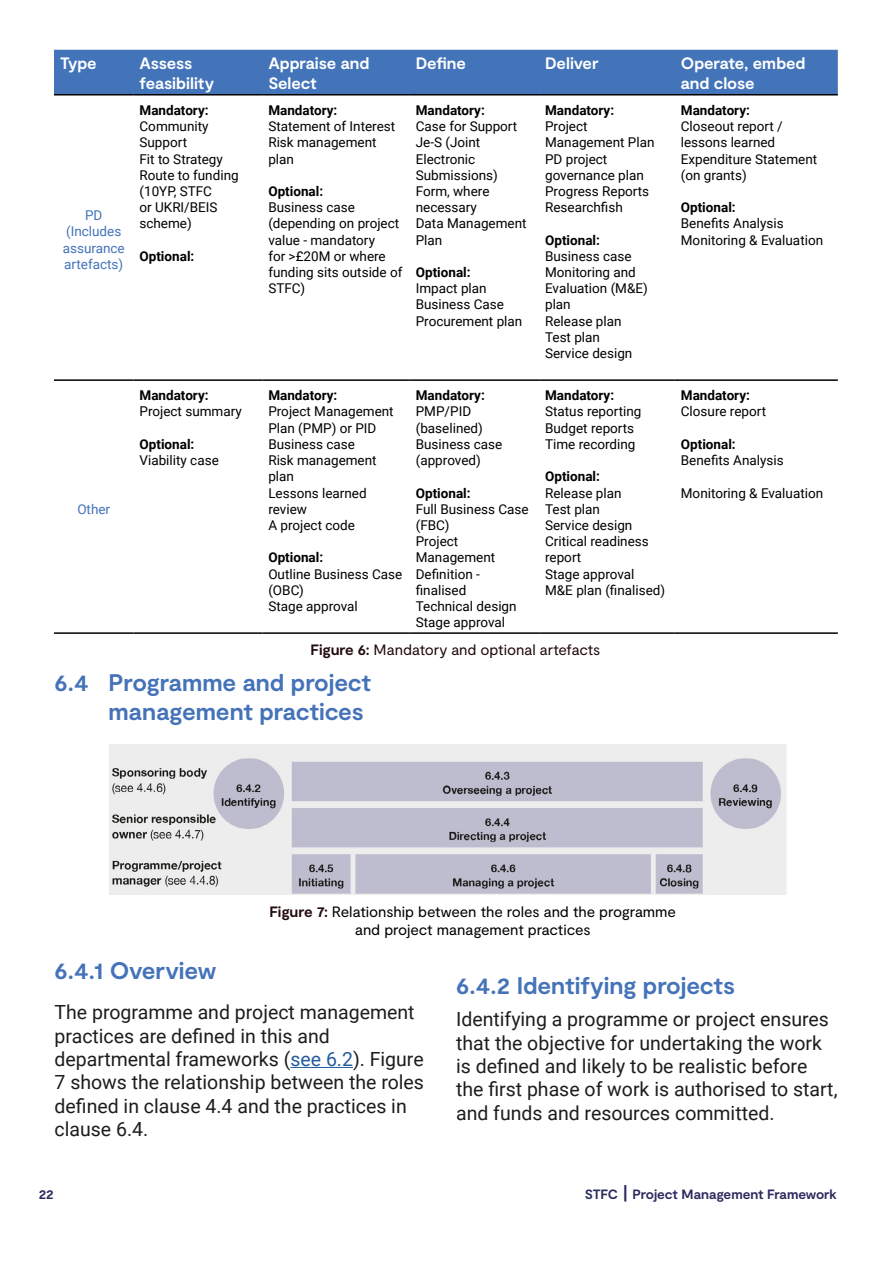
<style>
.page{position:relative;width:893px;height:1263px;background:#fff}
.page>*{position:absolute;margin:0;border:0;box-sizing:border-box;transform-origin:0 0}
.t1{font:700 24px/28.8px "Moderat";letter-spacing:-.005em;color:#4573b9}
.t2{font:19.5px/23.4px "Roboto";color:#1d1d1c}
.t3{font:700 16.5px/19.8px "Moderat";letter-spacing:-.005em;color:#fff}
.t4{font:15px/18px "Moderat";letter-spacing:-.005em;color:#000;text-align:center}
.t5{font:15px "Moderat";letter-spacing:-.005em;color:#220b0c}
.t6{font:13.5px/16.2px "Roboto";color:#000}
.t7{font:700 13.5px "Roboto";color:#000}
.t8{font:13.5px/16.2px "Roboto";color:#4373b9;text-align:center}
.t9{font:700 13.5px "Moderat";letter-spacing:-.01em;color:#2b2b5e}
.s1{font-weight:700}
.s2{font-weight:700;color:#220b0c}
.s3{color:#245b9c}
.s4{font-size:18px}
</style>
<div class="page">
<hr style="left:290px;top:1067px;width:63px;height:1px;background:#245b9c">
<img style="left:109px;top:744px;width:677px;height:150px">
<div style="left:54px;top:50px;width:784px;height:44px;background:#4374b9"></div>
<hr style="left:54px;top:94px;width:80px;height:1px;background:#000">
<hr style="left:134px;top:94px;width:128px;height:1px;background:#000">
<hr style="left:262px;top:94px;width:148px;height:1px;background:#000">
<hr style="left:410px;top:94px;width:129px;height:1px;background:#000">
<hr style="left:539px;top:94px;width:136px;height:1px;background:#000">
<hr style="left:675px;top:94px;width:163px;height:1px;background:#000">
<hr style="left:54px;top:379px;width:80px;height:2px;background:#000">
<hr style="left:134px;top:379px;width:128px;height:2px;background:#000">
<hr style="left:262px;top:379px;width:148px;height:2px;background:#000">
<hr style="left:410px;top:379px;width:129px;height:2px;background:#000">
<hr style="left:539px;top:379px;width:136px;height:2px;background:#000">
<hr style="left:675px;top:379px;width:163px;height:2px;background:#000">
<hr style="left:54px;top:632px;width:80px;height:2px;background:#000">
<hr style="left:134px;top:632px;width:128px;height:2px;background:#000">
<hr style="left:262px;top:632px;width:148px;height:2px;background:#000">
<hr style="left:410px;top:632px;width:129px;height:2px;background:#000">
<hr style="left:539px;top:632px;width:136px;height:2px;background:#000">
<hr style="left:675px;top:632px;width:163px;height:2px;background:#000">
<p class="t3" style="left:60px;top:54px;width:38px">Type</p>
<p class="t3" style="left:140px;top:54px;width:76px">Assess feasibility</p>
<p class="t3" style="left:268px;top:54px;width:102px">Appraise and<br>Select</p>
<p class="t3" style="left:416px;top:54px;width:52px">Define</p>
<p class="t3" style="left:545px;top:54px;width:55px">Deliver</p>
<p class="t3" style="left:681px;top:54px;width:126px">Operate, embed and close</p>
<p class="t8" style="left:63px;top:207px;width:64px">PD (Includes assurance artefacts)</p>
<p class="t7" style="left:140px;top:101px;width:71px">Mandatory:</p>
<p class="t6" style="left:140px;top:118px;width:101px">Community<br>Support<br>Fit to Strategy<br>Route to funding (10YP, STFC<br>or UKRI/BEIS scheme)</p>
<p class="t7" style="left:140px;top:246px;width:56px">Optional:</p>
<p class="t8" style="left:77px;top:500px;width:34px">Other</p>
<p class="t7" style="left:140px;top:386px;width:71px">Mandatory:</p>
<p class="t6" style="left:140px;top:403px;width:104px">Project summary</p>
<p class="t7" style="left:140px;top:435px;width:56px">Optional:</p>
<p class="t6" style="left:140px;top:452px;width:81px">Viability case</p>
<p class="t7" style="left:268px;top:101px;width:71px">Mandatory:</p>
<p class="t6" style="left:268px;top:118px;width:128px">Statement of Interest<br>Risk management plan</p>
<p class="t7" style="left:268px;top:182px;width:56px">Optional:</p>
<p class="t6" style="left:268px;top:199px;width:136px">Business case (depending on project value - mandatory<br>for &gt;£20M or where funding sits outside of<br>STFC)</p>
<p class="t7" style="left:416px;top:101px;width:71px">Mandatory:</p>
<p class="t6" style="left:416px;top:118px;width:112px">Case for Support<br>Je-S (Joint<br>Electronic<br>Submissions)<br>Form, where necessary<br>Data Management<br>Plan</p>
<p class="t7" style="left:416px;top:263px;width:56px">Optional:</p>
<p class="t6" style="left:416px;top:280px;width:108px">Impact plan<br>Business Case<br>Procurement plan</p>
<p class="t7" style="left:268px;top:386px;width:71px">Mandatory:</p>
<p class="t6" style="left:268px;top:403px;width:127px">Project Management<br>Plan (PMP) or PID<br>Business case<br>Risk management plan<br>Lessons learned review<br>A project code</p>
<p class="t7" style="left:268px;top:548px;width:56px">Optional:</p>
<p class="t6" style="left:268px;top:565px;width:135px">Outline Business Case (OBC)<br>Stage approval</p>
<p class="t7" style="left:416px;top:386px;width:71px">Mandatory:</p>
<p class="t6" style="left:416px;top:403px;width:88px">PMP/PID (baselined)<br>Business case (approved)</p>
<p class="t7" style="left:416px;top:483px;width:56px">Optional:</p>
<p class="t6" style="left:416px;top:500px;width:114px">Full Business Case (FBC)<br>Project<br>Management<br>Definition - finalised<br>Technical design<br>Stage approval</p>
<p class="t7" style="left:545px;top:101px;width:71px">Mandatory:</p>
<p class="t6" style="left:545px;top:118px;width:111px">Project<br>Management Plan<br>PD project governance plan<br>Progress Reports<br>Researchfish</p>
<p class="t7" style="left:545px;top:230px;width:56px">Optional:</p>
<p class="t6" style="left:545px;top:247px;width:104px">Business case<br>Monitoring and<br>Evaluation (M&amp;E) plan<br>Release plan<br>Test plan<br>Service design</p>
<p class="t7" style="left:545px;top:386px;width:71px">Mandatory:</p>
<p class="t6" style="left:545px;top:403px;width:98px">Status reporting<br>Budget reports<br>Time recording</p>
<p class="t7" style="left:545px;top:467px;width:56px">Optional:</p>
<p class="t6" style="left:545px;top:484px;width:122px">Release plan<br>Test plan<br>Service design<br>Critical readiness report<br>Stage approval<br>M&amp;E plan (finalised)</p>
<p class="t5" style="left:311px;top:641px;width:291px"><span class="s1">Figure 6:</span> Mandatory and optional artefacts</p>
<h1 class="t1" style="left:109px;top:669px;width:264px;text-indent:-54px">6.4 Programme and project management practices</h1>
<p class="t7" style="left:681px;top:101px;width:71px">Mandatory:</p>
<p class="t6" style="left:681px;top:118px;width:138px">Closeout report / lessons learned<br>Expenditure Statement (on grants)</p>
<p class="t7" style="left:681px;top:198px;width:56px">Optional:</p>
<p class="t6" style="left:681px;top:215px;width:144px">Benefits Analysis<br>Monitoring &amp; Evaluation</p>
<p class="t7" style="left:681px;top:386px;width:71px">Mandatory:</p>
<p class="t6" style="left:681px;top:403px;width:87px">Closure report</p>
<p class="t7" style="left:681px;top:435px;width:56px">Optional:</p>
<p class="t6" style="left:681px;top:452px;width:104px">Benefits Analysis</p>
<p class="t6" style="left:681px;top:484px;width:144px">Monitoring &amp; Evaluation</p>
<p class="t4" style="left:270px;top:903px;width:408px"><span class="s2">Figure 7:</span> Relationship between the roles and the programme and project management practices</p>
<h1 class="t1" style="left:55px;top:957px;width:163px">6.4.1 Overview</h1>
<h2 class="t2" style="left:55px;top:1000px;width:371px">The programme and project management practices are defined in this and departmental frameworks (<span class="s3">see 6.2</span>). Figure 7 shows the relationship between the roles defined in clause 4.4 and the practices in clause 6.4.</h2>
<h1 class="t1" style="left:456px;top:973px;width:280px">6.4.2 Identifying projects</h1>
<h2 class="t2" style="left:456px;top:1007px;width:383px">Identifying a programme or project ensures that the objective for undertaking the work is defined and likely to be realistic before the first phase of work is authorised to start, and funds and resources committed.</h2>
<p class="t9" style="left:39px;top:1186px;width:17px">22</p>
<p class="t9" style="left:585px;top:1186px;width:254px">STFC <span class="s4">|</span> Project Management Framework</p>
</div>
